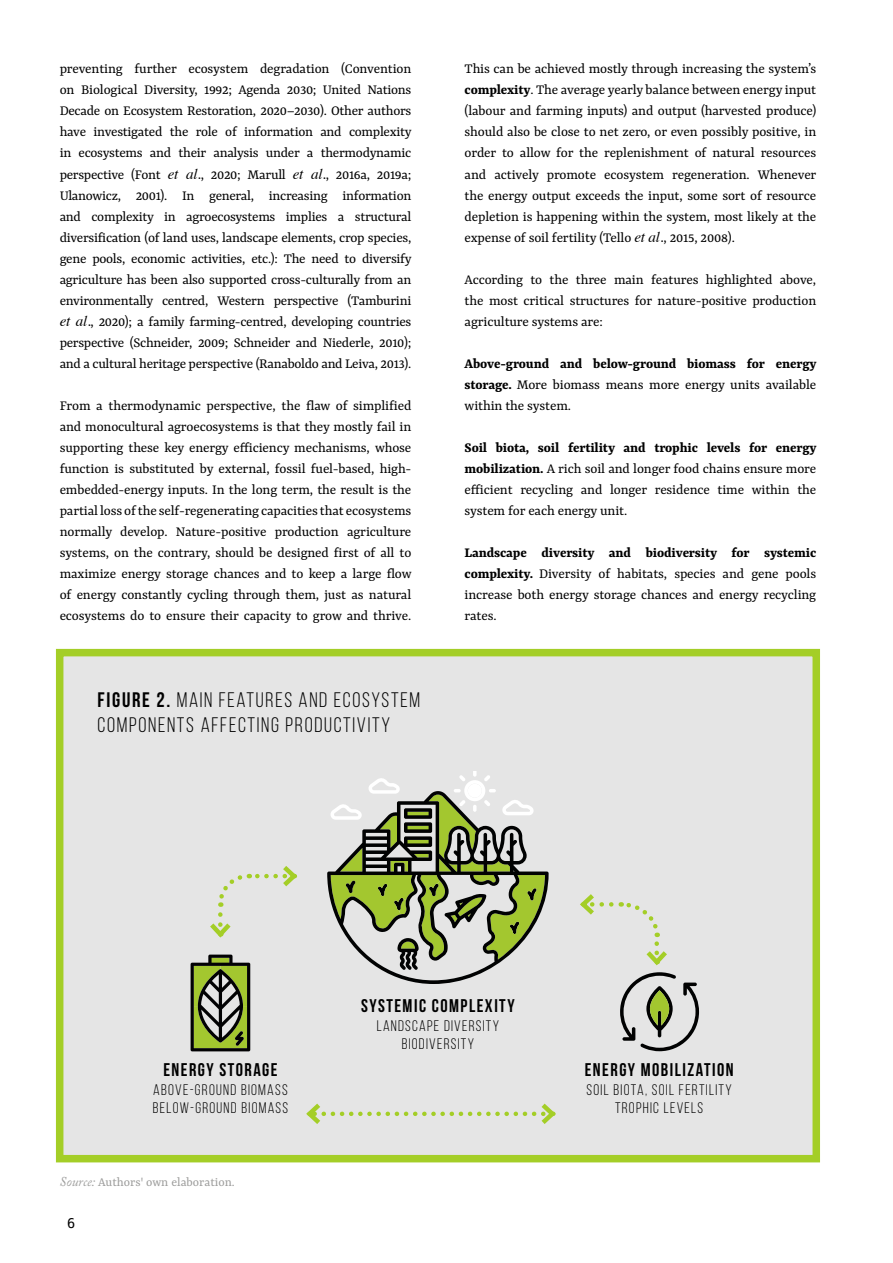
<style>
.page{position:relative;width:893px;height:1263px;background:#fff}
.page>*{position:absolute;margin:0;border:0;box-sizing:border-box;transform-origin:0 0}
.t1{font:21px/25.2px "Bebas Neue";letter-spacing:.08em;color:#000}
.t2{font:18.3px "Bebas Neue";letter-spacing:.08em;color:#000}
.t3{font:15.3px/18.3px "Bebas Neue";letter-spacing:.08em;color:#000;text-align:center}
.t4{font:15px/21px "Yrsa";letter-spacing:-.01em;color:#000;text-align:justify}
.t5{font:13.5px "Yrsa";color:#9d9d9c}
.t6{font:13.5px "Hack";color:#000}
.s1{font-family:"Times";font-style:italic}
.s2{font-style:inherit}
.s3{font-weight:700}
.s4{font-family:"Adobe Caslon Pro";font-style:italic}
</style>
<div class="page">
<div style="left:56px;top:649px;width:764px;height:513px;background:#e5e5e5;border:8px solid #a4ce27"></div>
<svg style="left:190px;top:772px;width:473px;height:280px"></svg>
<svg style="left:216px;top:861px;width:84px;height:46px"></svg>
<svg style="left:205px;top:914px;width:30px;height:27px"></svg>
<svg style="left:306px;top:1103px;width:250px;height:21px"></svg>
<svg style="left:620px;top:900px;width:79px;height:151px"></svg>
<svg style="left:577px;top:889px;width:34px;height:30px"></svg>
<p class="t4" style="left:60px;top:59px;width:353px">preventing further ecosystem degradation (Convention on Biological Diversity, 1992; Agenda 2030; United Nations Decade on Ecosystem Restoration, 2020–2030). Other authors have investigated the role of information and complexity in ecosystems and their analysis under a thermodynamic perspective (Font <span class="s1">et al.</span>, 2020; Marull <span class="s1">et al.</span>, 2016a, 2019a; Ulanowicz, 2001). In general, increasing information and complexity in agroecosystems implies a structural diversification (of land uses, landscape elements, crop species, gene pools, economic activities, etc.): The need to diversify agriculture has been also supported cross-culturally from an environmentally centred, Western perspective (Tamburini <span class="s1">et al.</span>, 2020); a family farming-centred, developing countries perspective (Schneider, 2009; Schneider and Niederle, 2010); and a cultural heritage perspective (Ranaboldo and Leiva, 2013).</p>
<p class="t4" style="left:60px;top:395px;width:353px">From a thermodynamic perspective, the flaw of simplified and monocultural agroecosystems is that they mostly fail in supporting these key energy efficiency mechanisms, whose function is substituted by external, fossil fuel-based, high&shy;embedded-energy inputs. In the long term, the result is the partial loss of the self-regenerating capacities that ecosystems normally develop. Nature-positive production agriculture systems, on the contrary, should be designed first of all to maximize energy storage chances and to keep a large flow of energy constantly cycling through them, just as natural ecosystems do to ensure their capacity to grow and thrive.</p>
<h1 class="t1" style="left:98px;top:686px;width:324px"><span class="s2">FIGURE 2.</span> MAIN FEATURES AND ECOSYSTEM<br>COMPONENTS AFFECTING PRODUCTIVITY</h1>
<p class="t4" style="left:465px;top:59px;width:353px">This can be achieved mostly through increasing the system’s <span class="s3">complexity</span>. The average yearly balance between energy input (labour and farming inputs) and output (harvested produce) should also be close to net zero, or even possibly positive, in order to allow for the replenishment of natural resources and actively promote ecosystem regeneration. Whenever the energy output exceeds the input, some sort of resource depletion is happening within the system, most likely at the expense of soil fertility (Tello <span class="s1">et al.</span>, 2015, 2008).</p>
<p class="t4" style="left:465px;top:269px;width:353px">According to the three main features highlighted above, the most critical structures for nature-positive production agriculture systems are:</p>
<p class="t4" style="left:465px;top:353px;width:353px"><span class="s3">Above-ground and below-ground biomass for energy storage.</span> More biomass means more energy units available within the system.</p>
<p class="t4" style="left:465px;top:437px;width:353px"><span class="s3">Soil biota, soil fertility and trophic levels for energy mobilization.</span> A rich soil and longer food chains ensure more efficient recycling and longer residence time within the system for each energy unit.</p>
<p class="t4" style="left:465px;top:542px;width:353px"><span class="s3">Landscape diversity and biodiversity for systemic complexity.</span> Diversity of habitats, species and gene pools increase both energy storage chances and energy recycling rates.</p>
<p class="t2" style="left:163px;top:1060px;width:116px">ENERGY STORAGE</p>
<p class="t3" style="left:153px;top:1080px;width:137px;text-align:left">ABOVE-GROUND BIOMASS<br>BELOW-GROUND BIOMASS</p>
<p class="t5" style="left:60px;top:1175px;width:177px"><span class="s4">Source:</span> Authors' own elaboration.</p>
<p class="t6" style="left:67px;top:1215px;width:10px">6</p>
<p class="t2" style="left:361px;top:996px;width:155px">SYSTEMIC COMPLEXITY</p>
<p class="t3" style="left:377px;top:1016px;width:124px">LANDSCAPE DIVERSITY<br>BIODIVERSITY</p>
<p class="t2" style="left:585px;top:1060px;width:150px">ENERGY MOBILIZATION</p>
<p class="t3" style="left:587px;top:1080px;width:147px">SOIL BIOTA, SOIL FERTILITY<br>TROPHIC LEVELS</p>
</div>
